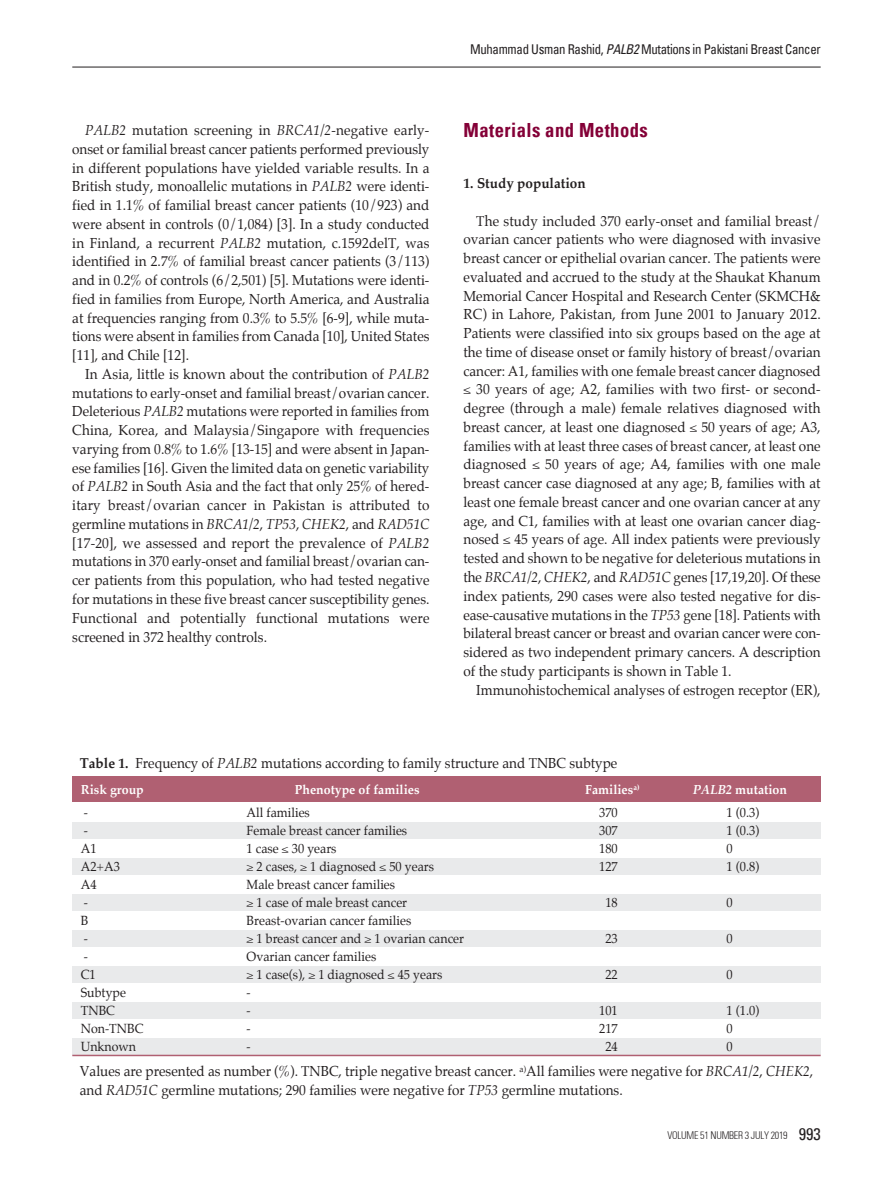
<style>
.page{position:relative;width:893px;height:1191px;background:#fff}
.page>*{position:absolute;margin:0;border:0;box-sizing:border-box;transform-origin:0 0}
.t1{font:700 condensed 19.5px "Univers";letter-spacing:.025em;color:#840037;scale:.95 1}
.t2{font:14.25px/18.8px "Palatino";color:#231f20;text-align:justify;scale:.95 1}
.t3{font:700 14.25px "Palatino";color:#231f20;scale:.95 1}
.t4{font:condensed 13.5px "Univers";letter-spacing:-.025em;color:#231f20;scale:.95 1}
.t5{font:13.05px "Palatino";color:#231f20;scale:.95 1}
.t6{font:700 13.05px "Palatino";color:#fff;scale:.95 1}
.t7{font:300 condensed 10.5px "Univers";letter-spacing:-.025em;color:#231f20;scale:.95 1}
.s1{font-style:italic}
.s2{font-weight:700}
.s3{color:#fff}
.s4{color:#e9eaeb}
.s5{font-weight:400;font-size:16.5px}
</style>
<div class="page">
<div style="left:72px;top:776px;width:749px;height:26px;background:#b06072"></div>
<div style="left:72px;top:822px;width:749px;height:16px;background:#e9eaeb"></div>
<div style="left:72px;top:858px;width:749px;height:16px;background:#e9eaeb"></div>
<div style="left:72px;top:894px;width:749px;height:16px;background:#e9eaeb"></div>
<div style="left:72px;top:930px;width:749px;height:17px;background:#e9eaeb"></div>
<div style="left:72px;top:966px;width:749px;height:17px;background:#e9eaeb"></div>
<div style="left:72px;top:1002px;width:749px;height:17px;background:#e9eaeb"></div>
<div style="left:72px;top:1038px;width:749px;height:17px;background:#e9eaeb"></div>
<hr style="left:72px;top:1054px;width:749px;height:2px;background:#b06072">
<hr style="left:72px;top:67px;width:749px;height:1px;background:#231f20">
<p class="t2" style="left:72px;top:122px;width:377px;text-indent:13px"><span class="s1">PALB2</span> mutation screening in <span class="s1">BRCA1/2</span>-negative early&shy;onset or familial breast cancer patients performed previously in different populations have yielded variable results. In a British study, monoallelic mutations in <span class="s1">PALB2</span> were identi&shy;fied in 1.1% of familial breast cancer patients (10/923) and were absent in controls (0/1,084) [3]. In a study conducted in Finland, a recurrent <span class="s1">PALB2</span> mutation, c.1592delT, was identified in 2.7% of familial breast cancer patients (3/113) and in 0.2% of controls (6/2,501) [5]. Mutations were identi&shy;fied in families from Europe, North America, and Australia at frequencies ranging from 0.3% to 5.5% [6-9], while muta&shy;tions were absent in families from Canada [10], United States [11], and Chile [12].</p>
<p class="t2" style="left:72px;top:366px;width:377px;text-indent:13px">In Asia, little is known about the contribution of <span class="s1">PALB2 </span>mutations to early-onset and familial breast/ovarian cancer.<br>Deleterious <span class="s1">PALB2</span> mutations were reported in families from China, Korea, and Malaysia/Singapore with frequencies varying from 0.8% to 1.6% [13-15] and were absent in Japan&shy;ese families [16]. Given the limited data on genetic variability of <span class="s1">PALB2</span> in South Asia and the fact that only 25% of hered&shy;itary breast/ovarian cancer in Pakistan is attributed to germline mutations in <span class="s1">BRCA1/2</span>, <span class="s1">TP53</span>, <span class="s1">CHEK2</span>, and <span class="s1">RAD51C </span>[17-20], we assessed and report the prevalence of <span class="s1">PALB2 </span>mutations in 370 early-onset and familial breast/ovarian can&shy;cer patients from this population, who had tested negative for mutations in these five breast cancer susceptibility genes.<br>Functional and potentially functional mutations were screened in 372 healthy controls.</p>
<p class="t4" style="left:470px;top:41px;width:371px">Muhammad Usman Rashid, <span class="s1">PALB2</span> Mutations in Pakistani Breast Cancer</p>
<h1 class="t1" style="left:463px;top:118px;width:195px">Materials and Methods</h1>
<p class="t3" style="left:463px;top:176px;width:130px">1. Study population</p>
<p class="t2" style="left:463px;top:212px;width:377px;text-indent:13px">The study included 370 early-onset and familial breast/ ovarian cancer patients who were diagnosed with invasive breast cancer or epithelial ovarian cancer. The patients were evaluated and accrued to the study at the Shaukat Khanum Memorial Cancer Hospital and Research Center (SKMCH&amp; RC) in Lahore, Pakistan, from June 2001 to January 2012.<br>Patients were classified into six groups based on the age at the time of disease onset or family history of breast/ovarian cancer: A1, families with one female breast cancer diagnosed ! 30 years of age; A2, families with two first- or second&shy;degree (through a male) female relatives diagnosed with breast cancer, at least one diagnosed ! 50 years of age; A3, families with at least three cases of breast cancer, at least one diagnosed ! 50 years of age; A4, families with one male breast cancer case diagnosed at any age; B, families with at least one female breast cancer and one ovarian cancer at any age, and C1, families with at least one ovarian cancer diag&shy;nosed ! 45 years of age. All index patients were previously tested and shown to be negative for deleterious mutations in the <span class="s1">BRCA1/2</span>, <span class="s1">CHEK2</span>, and <span class="s1">RAD51C</span> genes [17,19,20]. Of these index patients, 290 cases were also tested negative for dis&shy;ease-causative mutations in the <span class="s1">TP53</span> gene [18]. Patients with bilateral breast cancer or breast and ovarian cancer were con&shy;sidered as two independent primary cancers. A description of the study participants is shown in Table 1.</p>
<p class="t2" style="left:476px;top:681px;width:364px">Immunohistochemical analyses of estrogen receptor (ER),</p>
<p class="t2" style="left:80px;top:754px;width:567px"><span class="s2">Table 1.</span> Frequency of <span class="s1">PALB2</span> mutations according to family structure and TNBC subtype</p>
<p class="t6" style="left:81px;top:783px;width:68px">Risk group</p>
<p class="t6" style="left:295px;top:783px;width:133px">Phenotype of families</p>
<p class="t6" style="left:585px;top:783px;width:59px">Families<sup>a)</sup></p>
<p class="t6" style="left:693px;top:783px;width:100px"><span class="s1">PALB2</span> mutation</p>
<p class="t5" style="left:84px;top:806px;width:6px">-</p>
<p class="t5" style="left:247px;top:806px;width:68px">All families</p>
<p class="t5" style="left:599px;top:806px;width:29px">370 <span class="s3">(</span></p>
<p class="t5" style="left:726px;top:806px;width:36px">1 (0.3)</p>
<p class="t5" style="left:84px;top:824px;width:6px">-</p>
<p class="t5" style="left:247px;top:824px;width:171px">Female breast cancer families</p>
<p class="t5" style="left:599px;top:824px;width:29px">307 <span class="s4">(</span></p>
<p class="t5" style="left:726px;top:824px;width:36px">1 (0.3)</p>
<p class="t5" style="left:81px;top:842px;width:18px">A1</p>
<p class="t5" style="left:247px;top:842px;width:96px">1 case ! 30 years</p>
<p class="t5" style="left:599px;top:842px;width:29px">180 <span class="s3">(</span></p>
<p class="t5" style="left:726px;top:842px;width:16px">0<span class="s3">(</span></p>
<p class="t5" style="left:81px;top:860px;width:43px">A2+A3</p>
<p class="t5" style="left:247px;top:860px;width:199px">" 2 cases, " 1 diagnosed ! 50 years</p>
<p class="t5" style="left:599px;top:860px;width:29px">127 <span class="s4">(</span></p>
<p class="t5" style="left:726px;top:860px;width:36px">1 (0.8)</p>
<p class="t5" style="left:81px;top:878px;width:18px">A4</p>
<p class="t5" style="left:247px;top:878px;width:158px">Male breast cancer families</p>
<p class="t5" style="left:84px;top:896px;width:6px">-</p>
<p class="t5" style="left:247px;top:896px;width:170px">" 1 case of male breast cancer</p>
<p class="t5" style="left:605px;top:896px;width:22px">18 <span class="s4">(</span></p>
<p class="t5" style="left:726px;top:896px;width:16px">0<span class="s4">(</span></p>
<p class="t5" style="left:81px;top:914px;width:9px">B</p>
<p class="t5" style="left:247px;top:914px;width:175px">Breast-ovarian cancer families</p>
<p class="t5" style="left:84px;top:932px;width:6px">-</p>
<p class="t5" style="left:247px;top:932px;width:230px">" 1 breast cancer and " 1 ovarian cancer</p>
<p class="t5" style="left:605px;top:932px;width:22px">23 <span class="s4">(</span></p>
<p class="t5" style="left:726px;top:932px;width:16px">0<span class="s4">(</span></p>
<p class="t5" style="left:84px;top:950px;width:6px">-</p>
<p class="t5" style="left:247px;top:950px;width:138px">Ovarian cancer families</p>
<p class="t5" style="left:81px;top:968px;width:17px">C1</p>
<p class="t5" style="left:247px;top:968px;width:208px">" 1 case(s), " 1 diagnosed ! 45 years</p>
<p class="t5" style="left:605px;top:968px;width:22px">22 <span class="s4">(</span></p>
<p class="t5" style="left:726px;top:968px;width:16px">0<span class="s4">(</span></p>
<p class="t5" style="left:81px;top:986px;width:49px">Subtype</p>
<p class="t5" style="left:247px;top:986px;width:6px">-</p>
<p class="t5" style="left:81px;top:1004px;width:38px">TNBC</p>
<p class="t5" style="left:247px;top:1004px;width:6px">-</p>
<p class="t5" style="left:599px;top:1004px;width:29px">101 <span class="s4">(</span></p>
<p class="t5" style="left:726px;top:1004px;width:36px">1 (1.0)</p>
<p class="t5" style="left:81px;top:1022px;width:67px">Non-TNBC</p>
<p class="t5" style="left:247px;top:1022px;width:6px">-</p>
<p class="t5" style="left:599px;top:1022px;width:29px">217 <span class="s3">(</span></p>
<p class="t5" style="left:726px;top:1022px;width:16px">0<span class="s3">(</span></p>
<p class="t5" style="left:81px;top:1040px;width:60px">Unknown</p>
<p class="t5" style="left:247px;top:1040px;width:6px">-</p>
<p class="t5" style="left:605px;top:1040px;width:22px">24 <span class="s4">(</span></p>
<p class="t5" style="left:726px;top:1040px;width:16px">0<span class="s4">(</span></p>
<p class="t2" style="left:80px;top:1063px;width:773px">Values are presented as number (%). TNBC, triple negative breast cancer. <sup>a)</sup>All families were negative for <span class="s1">BRCA1/2</span>, <span class="s1">CHEK2</span>, and <span class="s1">RAD51C</span> germline mutations; 290 families were negative for <span class="s1">TP53</span> germline mutations.</p>
<p class="t7" style="left:668px;top:1129px;width:163px">VOLUME 51 NUMBER 3 JULY 2019 <span class="s5">993</span></p>
</div>
